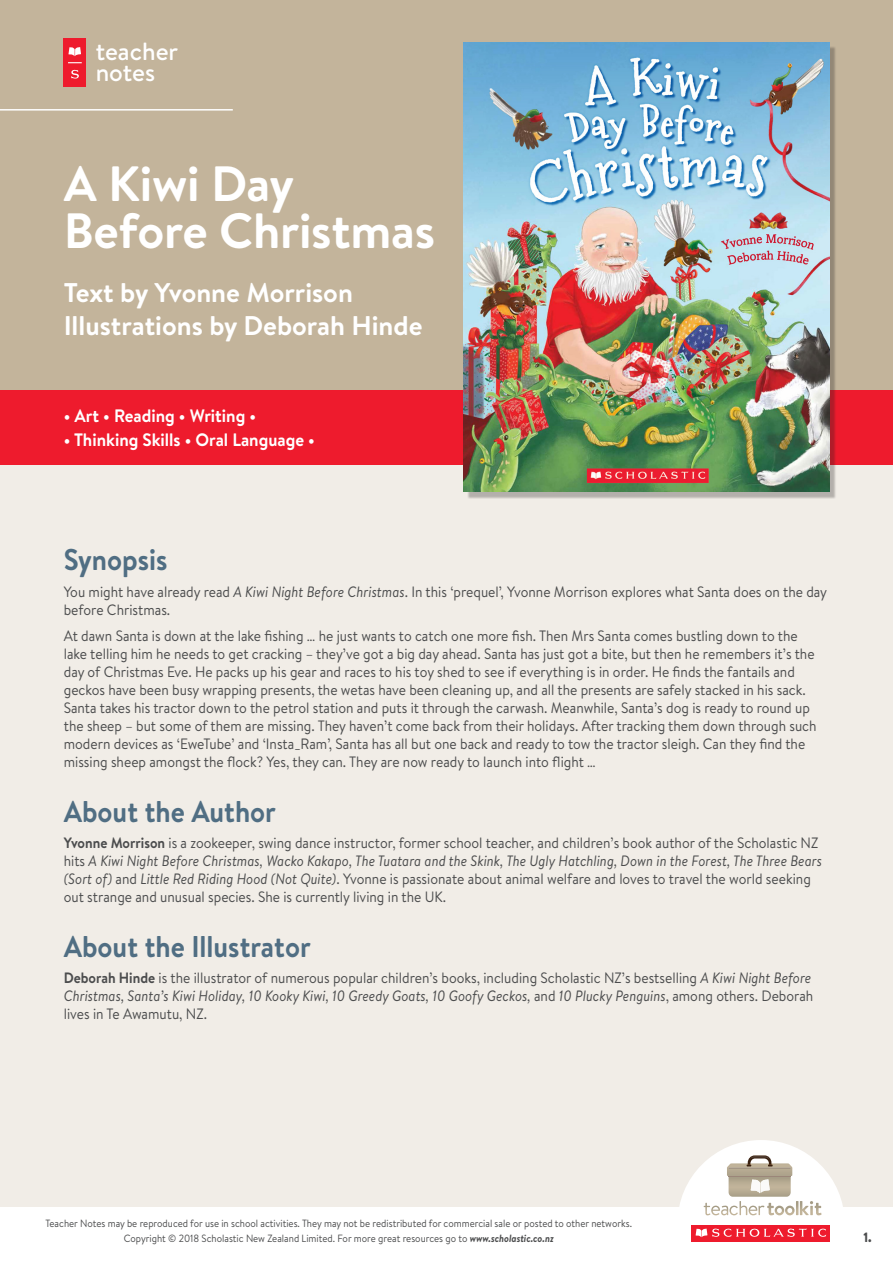
<style>
.page{position:relative;width:893px;height:1263px;background:#f1ede7}
.page>*{position:absolute;margin:0;border:0;box-sizing:border-box;transform-origin:0 0}
.t1{font:700 49.5px/46.5px "Brandon Text";letter-spacing:-.005em;color:#fff}
.B_head{font:700 30px "Brandon Text";color:#506e83;scale:.92 1}
.author{font:700 27px/33px "Brandon Text";color:#fff}
.t2{font:500 24.9px/21.3px "Brandon Text";color:#fff}
.category{font:700 18px "Brandon Text";color:#fff;scale:.95 1}
.Body{font:15px/18px "Brandon Text";color:#4b4c4d;scale:.92 1}
.t3{font:900 13.5px "Brandon Text";color:#4b4c4d;scale:.92 1}
.t4{font:10.5px/15px "Brandon Text";color:#4b4c4d;text-align:center;scale:.92 1}
.s1{font-style:italic}
.s2{font-weight:700}
.s3{font-weight:700;font-style:italic}
</style>
<div class="page">
<div style="left:0;top:1207px;width:893px;height:56px;background:#fff"></div>
<svg style="left:679px;top:1140px;width:164px;height:102px"></svg>
<div style="left:0;top:0;width:893px;height:399px;background:#c3b49b"></div>
<div style="left:0;top:391px;width:893px;height:74px;background:#ee1b2d"></div>
<div style="left:64px;top:38px;width:22px;height:49px;background:#ee1b2d"></div>
<svg style="left:68px;top:47px;width:13px;height:9px"></svg>
<svg style="left:71px;top:70px;width:8px;height:9px"></svg>
<svg style="left:68px;top:62px;width:14px;height:1px"></svg>
<hr style="left:0;top:109px;width:233px;height:2px;background:#fff">
<div style="left:467px;top:46px;width:370px;height:453px;background:#231f20;opacity:.3"></div>
<img style="left:464px;top:43px;width:365px;height:448px">
<h3 class="t2" style="left:96px;top:40px;width:84px">teacher notes</h3>
<p class="t1" style="left:64px;top:160px;width:373px">A Kiwi Day<br>Before Christmas</p>
<p class="author" style="left:64px;top:275px;width:360px">Text by Yvonne Morrison<br>Illustrations by Deborah Hinde</p>
<p class="category" style="left:64px;top:403px;width:204px">• Art • Reading • Writing •</p>
<p class="category" style="left:64px;top:427px;width:266px">• Thinking Skills • Oral Language •</p>
<p class="B_head" style="left:64px;top:539px;width:114px">Synopsis</p>
<p class="Body" style="left:64px;top:582px;width:831px">You might have already read <span class="s1">A Kiwi Night Before Christmas</span>. In this ‘prequel’, Yvonne Morrison explores what Santa does on the day before Christmas.</p>
<p class="Body" style="left:64px;top:627px;width:820px">At dawn Santa is down at the lake fishing … he just wants to catch one more fish. Then Mrs Santa comes bustling down to the lake telling him he needs to get cracking – they’ve got a big day ahead. Santa has just got a bite, but then he remembers it’s the day of Christmas Eve. He packs up his gear and races to his toy shed to see if everything is in order. He finds the fantails and geckos have been busy wrapping presents, the wetas have been cleaning up, and all the presents are safely stacked in his sack.<br>Santa takes his tractor down to the petrol station and puts it through the carwash. Meanwhile, Santa’s dog is ready to round up the sheep – but some of them are missing. They haven’t come back from their holidays. After tracking them down through such modern devices as ‘EweTube’ and ‘Insta_Ram’, Santa has all but one back and ready to tow the tractor sleigh. Can they find the missing sheep amongst the flock? Yes, they can. They are now ready to launch into flight …</p>
<p class="B_head" style="left:64px;top:790px;width:232px">About the Author</p>
<p class="Body" style="left:64px;top:833px;width:826px"><span class="s2">Yvonne Morrison</span> is a zookeeper, swing dance instructor, former school teacher, and children’s book author of the Scholastic NZ hits <span class="s1">A Kiwi Night Before Christmas, Wacko Kakapo, The Tuatara and the Skink, The Ugly Hatchling, Down in the Forest, The Three Bears (Sort of)</span> and <span class="s1">Little Red Riding Hood (Not Quite)</span>. Yvonne is passionate about animal welfare and loves to travel the world seeking out strange and unusual species. She is currently living in the UK.</p>
<p class="B_head" style="left:64px;top:925px;width:270px">About the Illustrator</p>
<p class="Body" style="left:64px;top:968px;width:816px"><span class="s2">Deborah Hinde</span> is the illustrator of numerous popular children’s books, including Scholastic NZ’s bestselling <span class="s1">A Kiwi Night Before<br>Christmas, Santa’s Kiwi Holiday, 10 Kooky Kiwi, 10 Greedy Goats, 10 Goofy Geckos,</span> and <span class="s1">10 Plucky Penguins</span>, among others. Deborah lives in Te Awamutu, NZ.</p>
<p class="t4" style="left:45px;top:1215px;width:639px">Teacher Notes may be reproduced for use in school activities. They may not be redistributed for commercial sale or posted to other networks.<br>Copyright © 2018 Scholastic New Zealand Limited. For more great resources go to <span class="s3">www.scholastic.co.nz</span></p>
<p class="t3" style="left:863px;top:1227px;width:11px">1.</p>
</div>
